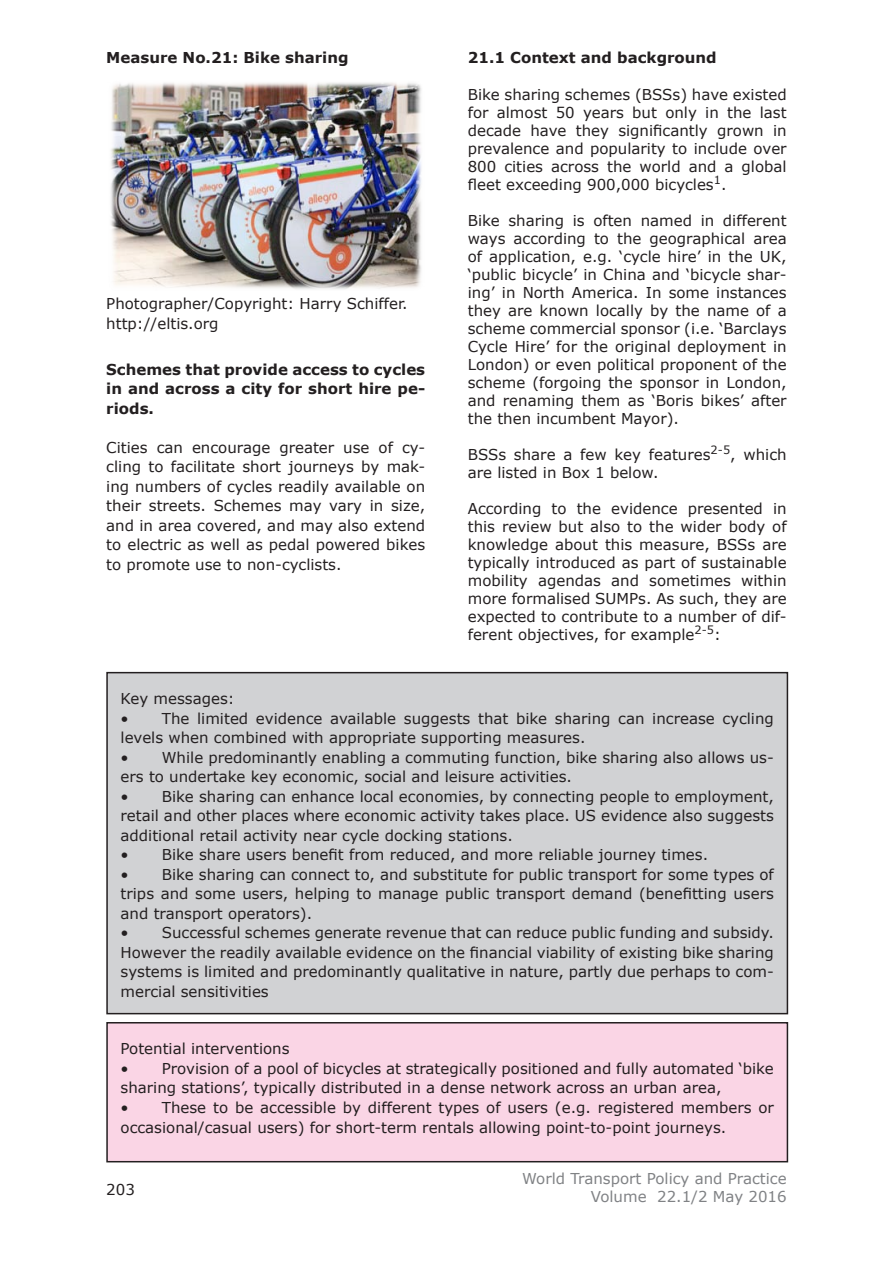
<style>
.page{position:relative;width:893px;height:1263px;background:#fff}
.page>*{position:absolute;margin:0;border:0;box-sizing:border-box;transform-origin:0 0}
.t1{font:15px/18px "Verdana";color:#231f20;text-align:justify}
.Article_TOC{font:700 15px/19.5px "Verdana";color:#231f20;text-align:justify}
.t2{font:15px/18px "Verdana";color:#808285;text-align:right}
</style>
<div class="page">
<img style="left:110px;top:82px;width:311px;height:207px">
<div style="left:107px;top:673px;width:680px;height:341px;background:#d1d2d4"></div>
<div style="left:106px;top:672px;width:682px;height:342px;border:2px solid #231f20"></div>
<div style="left:107px;top:1023px;width:680px;height:139px;background:#fad5e5"></div>
<div style="left:106px;top:1022px;width:682px;height:140px;border:2px solid #231f20"></div>
<p class="Article_TOC" style="left:106px;top:47px;width:244px">Measure No.21: Bike sharing</p>
<p class="t1" style="left:106px;top:294px;width:303px;line-height:19.5px">Photographer/Copyright: Harry Schiffer. http://eltis.org</p>
<p class="Article_TOC" style="left:106px;top:359px;width:320px">Schemes that provide access to cycles in and across a city for short hire pe&shy;riods.</p>
<p class="t1" style="left:106px;top:438px;width:320px;line-height:19.5px">Cities can encourage greater use of cy&shy;cling to facilitate short journeys by mak&shy;ing numbers of cycles readily available on their streets. Schemes may vary in size, and in area covered, and may also extend to electric as well as pedal powered bikes to promote use to non-cyclists.</p>
<p class="Article_TOC" style="left:468px;top:47px;width:250px">21.1 Context and background</p>
<p class="t1" style="left:468px;top:86px;width:320px">Bike sharing schemes (BSSs) have existed for almost 50 years but only in the last decade have they significantly grown in prevalence and popularity to include over 800 cities across the world and a global fleet exceeding 900,000 bicycles<sup>1</sup>.</p>
<p class="t1" style="left:468px;top:212px;width:320px">Bike sharing is often named in different ways according to the geographical area of application, e.g. ‘cycle hire’ in the UK, ‘public bicycle’ in China and ‘bicycle shar&shy;ing’ in North America. In some instances they are known locally by the name of a scheme commercial sponsor (i.e. ‘Barclays Cycle Hire’ for the original deployment in London) or even political proponent of the scheme (forgoing the sponsor in London, and renaming them as ‘Boris bikes’ after the then incumbent Mayor).</p>
<p class="t1" style="left:468px;top:446px;width:320px">BSSs share a few key features<sup>2-5</sup>, which are listed in Box 1 below.</p>
<p class="t1" style="left:468px;top:500px;width:320px">According to the evidence presented in this review but also to the wider body of knowledge about this measure, BSSs are typically introduced as part of sustainable mobility agendas and sometimes within more formalised SUMPs. As such, they are expected to contribute to a number of dif&shy;ferent objectives, for example<sup>2-5</sup>:</p>
<p class="t1" style="left:121px;top:690px;width:116px">Key messages:</p>
<p class="t1" style="left:121px;top:709px;width:655px;line-height:19.5px">• The limited evidence available suggests that bike sharing can increase cycling levels when combined with appropriate supporting measures.</p>
<p class="t1" style="left:121px;top:748px;width:655px;line-height:19.5px">• While predominantly enabling a commuting function, bike sharing also allows us&shy;ers to undertake key economic, social and leisure activities.</p>
<p class="t1" style="left:121px;top:787px;width:655px;line-height:19.5px">• Bike sharing can enhance local economies, by connecting people to employment, retail and other places where economic activity takes place. US evidence also suggests additional retail activity near cycle docking stations.</p>
<p class="t1" style="left:121px;top:846px;width:589px">• Bike share users benefit from reduced, and more reliable journey times.</p>
<p class="t1" style="left:121px;top:865px;width:655px;line-height:19.5px">• Bike sharing can connect to, and substitute for public transport for some types of trips and some users, helping to manage public transport demand (benefitting users and transport operators).</p>
<p class="t1" style="left:121px;top:923px;width:655px;line-height:19.5px">• Successful schemes generate revenue that can reduce public funding and subsidy.<br>However the readily available evidence on the financial viability of existing bike sharing systems is limited and predominantly qualitative in nature, partly due perhaps to com&shy;mercial sensitivities</p>
<p class="t1" style="left:121px;top:1040px;width:171px">Potential interventions</p>
<p class="t1" style="left:121px;top:1059px;width:655px;line-height:19.5px">• Provision of a pool of bicycles at strategically positioned and fully automated ‘bike sharing stations’, typically distributed in a dense network across an urban area,</p>
<p class="t1" style="left:121px;top:1098px;width:655px;line-height:19.5px">• These to be accessible by different types of users (e.g. registered members or occasional/casual users) for short-term rentals allowing point-to-point journeys.</p>
<p class="t1" style="left:106px;top:1180px;width:30px">203</p>
<p class="t2" style="left:522px;top:1169px;width:266px">World Transport Policy and Practice<br>Volume 22.1/2 May 2016</p>
</div>
